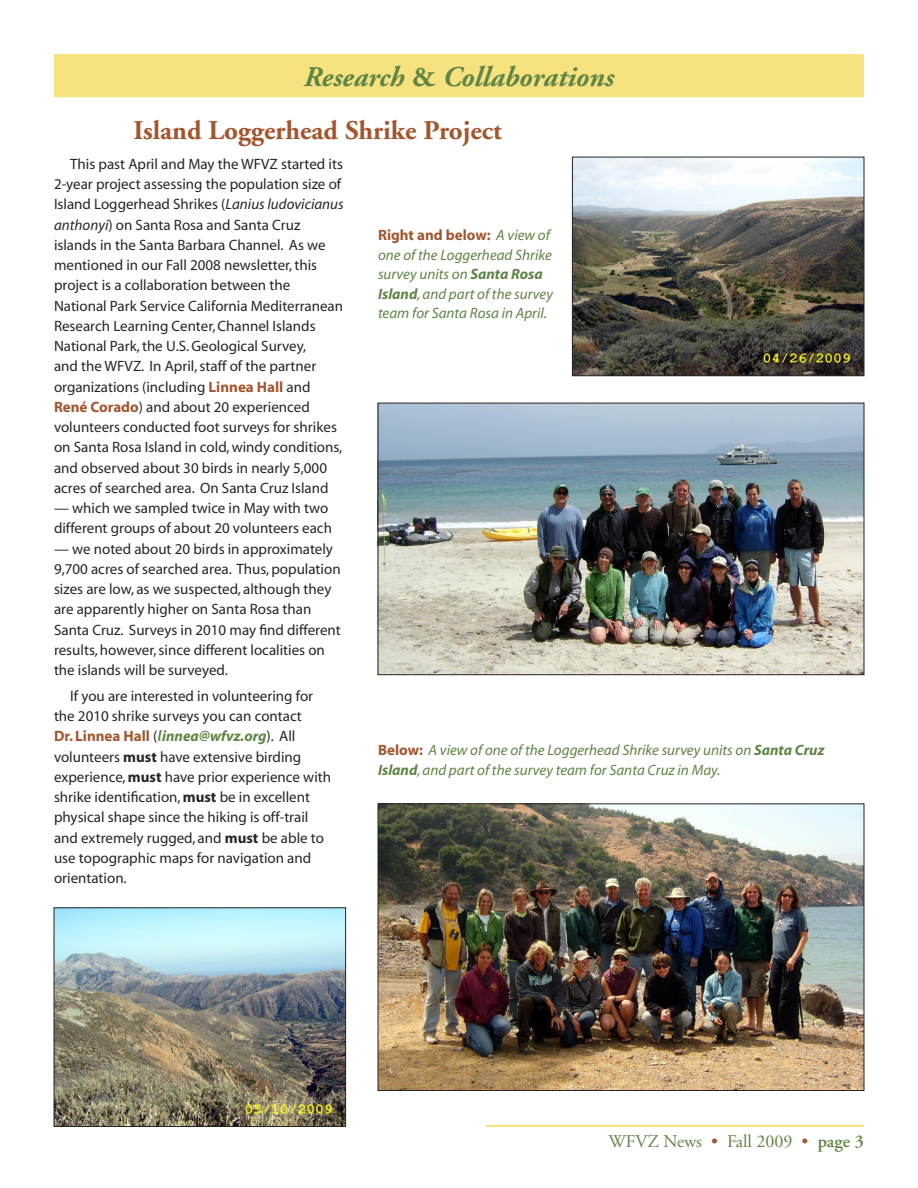
<style>
.page{position:relative;width:918px;height:1188px;background:#fff}
.page>*{position:absolute;margin:0;border:0;box-sizing:border-box;transform-origin:0 0}
.t1{font:italic 700 28.5px "Adobe Garamond";color:#5f8445}
.t2{font:700 27px "Adobe Garamond";color:#a2562e}
.t3{font:18px "Adobe Garamond";color:#5f8445}
.t4{font:15px/20.2px "Myriad";color:#272525}
.t5{font:italic 15px/19.5px "Myriad";color:#5f8445}
.s1{font-style:normal}
.s2{font-style:italic}
.s3{font-weight:700;color:#a2562e}
.s4{font-family:"Trebuchet";font-weight:700;font-style:italic;color:#5f8445}
.s5{font-weight:700;font-style:italic;color:#5f8445}
.s6{font-weight:700}
.s7{font-weight:700;font-style:normal;color:#a2562e}
.s8{color:#a2562e}
.s9{font-weight:600}
</style>
<div class="page">
<hr style="left:486px;top:1126px;width:378px;height:1px;background:#eec600">
<div style="left:55px;top:55px;width:808px;height:41px;background:#f7e280"></div>
<div style="left:54px;top:54px;width:810px;height:43px;border:2px solid #f7e280"></div>
<img style="left:380px;top:806px;width:482px;height:283px">
<div style="left:378px;top:804px;width:486px;height:287px;border:1px solid #272525"></div>
<img style="left:380px;top:405px;width:482px;height:268px">
<div style="left:378px;top:403px;width:486px;height:272px;border:1px solid #272525"></div>
<img style="left:56px;top:910px;width:288px;height:215px">
<div style="left:54px;top:908px;width:292px;height:219px;border:1px solid #272525"></div>
<img style="left:574px;top:159px;width:288px;height:215px">
<div style="left:572px;top:157px;width:292px;height:219px;border:1px solid #272525"></div>
<p class="t1" style="left:304px;top:61px;width:312px">Research <span class="s1">&amp;</span> Collaborations</p>
<p class="t2" style="left:134px;top:115px;width:370px">Island Loggerhead Shrike Project</p>
<p class="t4" style="left:54px;top:154px;width:291px;text-indent:16px">This past April and May the WFVZ started its 2-year project assessing the population size of Island Loggerhead Shrikes (<span class="s2">Lanius ludovicianus anthonyi</span>) on Santa Rosa and Santa Cruz islands in the Santa Barbara Channel. As we mentioned in our Fall 2008 newsletter, this project is a collaboration between the National Park Service California Mediterranean Research Learning Center, Channel Islands National Park, the U.S. Geological Survey,<br>and the WFVZ. In April, staff of the partner organizations (including <span class="s3">Linnea Hall</span> and <span class="s3">René Corado</span>) and about 20 experienced volunteers conducted foot surveys for shrikes on Santa Rosa Island in cold, windy conditions, and observed about 30 birds in nearly 5,000 acres of searched area. On Santa Cruz Island</p>
<p class="t4" style="left:54px;top:499px;width:279px">— which we sampled twice in May with two different groups of about 20 volunteers each</p>
<p class="t4" style="left:54px;top:539px;width:288px">— we noted about 20 birds in approximately 9,700 acres of searched area. Thus, population sizes are low, as we suspected, although they are apparently higher on Santa Rosa than Santa Cruz. Surveys in 2010 may find different results, however, since different localities on the islands will be surveyed.</p>
<p class="t4" style="left:54px;top:686px;width:279px;text-indent:16px">If you are interested in volunteering for the 2010 shrike surveys you can contact<br><span class="s3">Dr. Linnea Hall</span> (<span class="s4">l</span><span class="s5">innea@wfvz.org</span>). All volunteers <span class="s6">must</span> have extensive birding experience, <span class="s6">must</span> have prior experience with shrike identification, <span class="s6">must</span> be in excellent physical shape since the hiking is off-trail and extremely rugged, and <span class="s6">must</span> be able to use topographic maps for navigation and orientation.</p>
<p class="t5" style="left:378px;top:226px;width:176px"><span class="s7">Right and below:</span> A view of one of the Loggerhead Shrike survey units on <span class="s6">Santa Rosa<br>Island</span>, and part of the survey team for Santa Rosa in April.</p>
<p class="t5" style="left:378px;top:741px;width:448px"><span class="s7">Below:</span> A view of one of the Loggerhead Shrike survey units on <span class="s6">Santa Cruz<br>Island</span>, and part of the survey team for Santa Cruz in May.</p>
<p class="t3" style="left:608px;top:1132px;width:257px">WFVZ News <span class="s8">•</span> Fall 2009 <span class="s8">•</span> <span class="s9">page 3</span></p>
</div>
